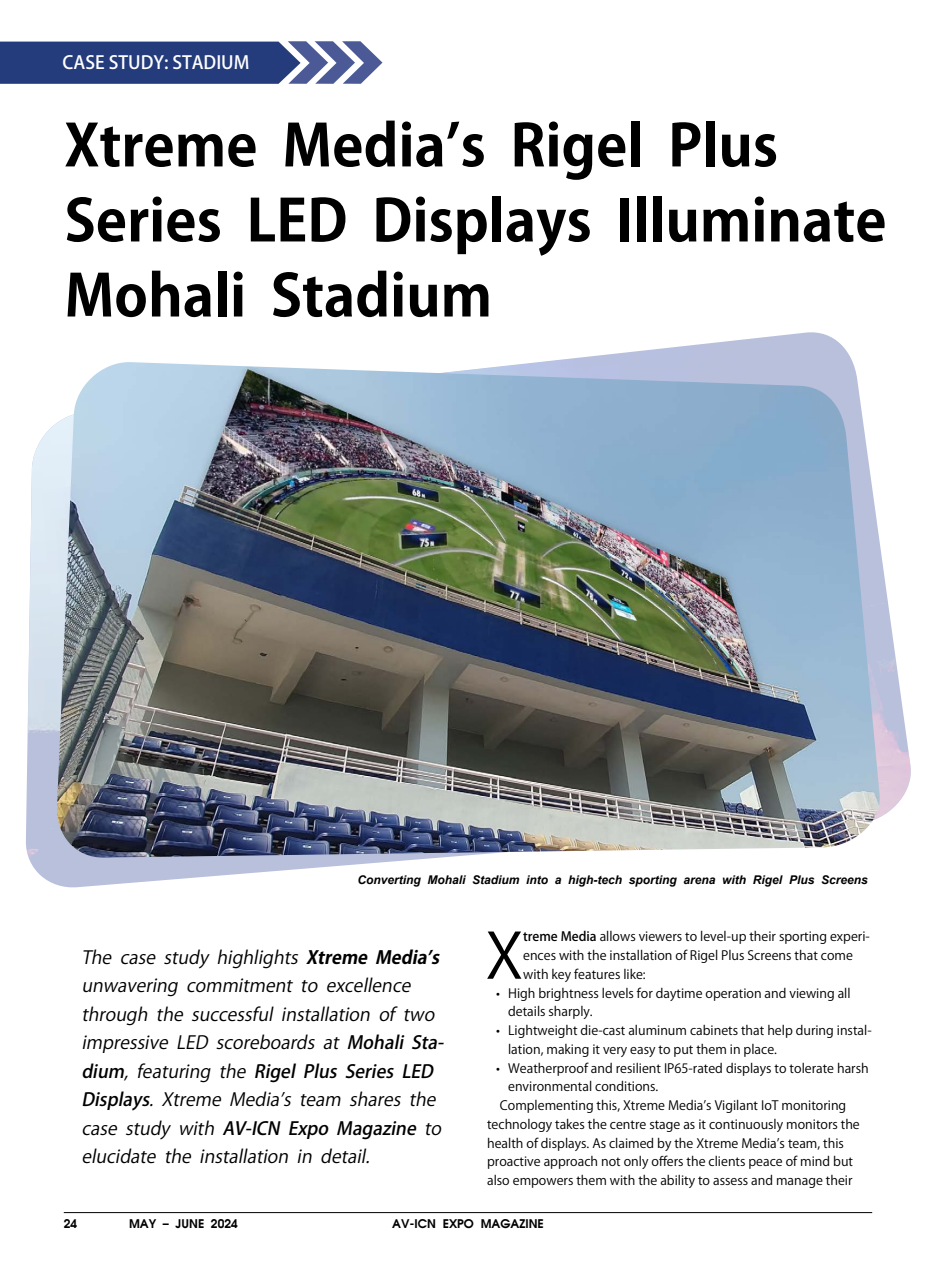
<style>
.page{position:relative;width:936px;height:1276px;background:#fff}
.page>*{position:absolute;margin:0;border:0;box-sizing:border-box;transform-origin:0 0}
.t1{font:61.95px "Koz Go Pro";color:#000}
.t2{font:700 57px/75px "Koz Go Pro";color:#000}
.t3{font:italic 18px/28.5px "Koz Go Pro";color:#000}
.t4{font:500 18px "Koz Go Pro";color:#fff}
.t5{font:12.75px/18.8px "Koz Go Pro";color:#000}
.t6{font:italic 700 12px "Arial";color:#000}
.t7{font:700 12px "Avalon";color:#000}
.s1{font-weight:700}
.s2{font-weight:500}
</style>
<div class="page">
<hr style="left:64px;top:1212px;width:808px;height:1px;background:#000">
<svg style="left:0;top:41px;width:382px;height:43px;background:#41558e"></svg>
<img style="left:26px;top:332px;width:885px;height:556px">
<img style="left:56px;top:362px;width:826px;height:496px">
<h3 class="t4" style="left:62px;top:51px;width:188px">CASE STUDY: STADIUM</h3>
<h2 class="t2" style="left:64px;top:112px;width:823px">Xtreme Media’s Rigel Plus<br>Series LED Displays Illuminate<br>Mohali Stadium</h2>
<p class="t6" style="left:357px;top:872px;width:512px">Converting Mohali Stadium into a high-tech sporting arena with Rigel Plus Screens</p>
<p class="t3" style="left:81px;top:943px;width:368px">The case study highlights <span class="s1">Xtreme Media’s </span>unwavering commitment to excellence through the successful installation of two impressive LED scoreboards at <span class="s2">Mohali Sta&shy;dium</span>, featuring the <span class="s2">Rigel Plus Series LED Displays</span>. Xtreme Media’s team shares the case study with <span class="s2">AV-ICN Expo Magazine</span> to elucidate the installation in detail.</p>
<h1 class="t1" style="left:485px;top:916px;width:39px">X</h1>
<p class="t5" style="left:523px;top:927px;width:348px"><span class="s2">treme Media</span> allows viewers to level-up their sporting experi&shy;ences with the installation of Rigel Plus Screens that come with key features like:</p>
<p class="t5" style="left:508px;top:984px;width:344px;text-indent:-12px">• High brightness levels for daytime operation and viewing all details sharply.</p>
<p class="t5" style="left:508px;top:1021px;width:365px;text-indent:-12px">• Lightweight die-cast aluminum cabinets that help during instal&shy;lation, making it very easy to put them in place.</p>
<p class="t5" style="left:496px;top:1059px;width:374px">• Weatherproof and resilient IP65-rated displays to tolerate harsh</p>
<p class="t5" style="left:508px;top:1077px;width:152px">environmental conditions.</p>
<p class="t5" style="left:500px;top:1096px;width:348px">Complementing this, Xtreme Media’s Vigilant IoT monitoring</p>
<p class="t5" style="left:487px;top:1115px;width:374px">technology takes the centre stage as it continuously monitors the</p>
<p class="t5" style="left:487px;top:1134px;width:358px">health of displays. As claimed by the Xtreme Media’s team, this</p>
<p class="t5" style="left:487px;top:1152px;width:367px">proactive approach not only offers the clients peace of mind but</p>
<p class="t5" style="left:487px;top:1171px;width:367px">also empowers them with the ability to assess and manage their</p>
<p class="t7" style="left:64px;top:1215px;width:15px">24</p>
<p class="t7" style="left:129px;top:1215px;width:110px">MAY – JUNE 2024</p>
<p class="t7" style="left:392px;top:1215px;width:153px">AV-ICN EXPO MAGAZINE</p>
</div>
